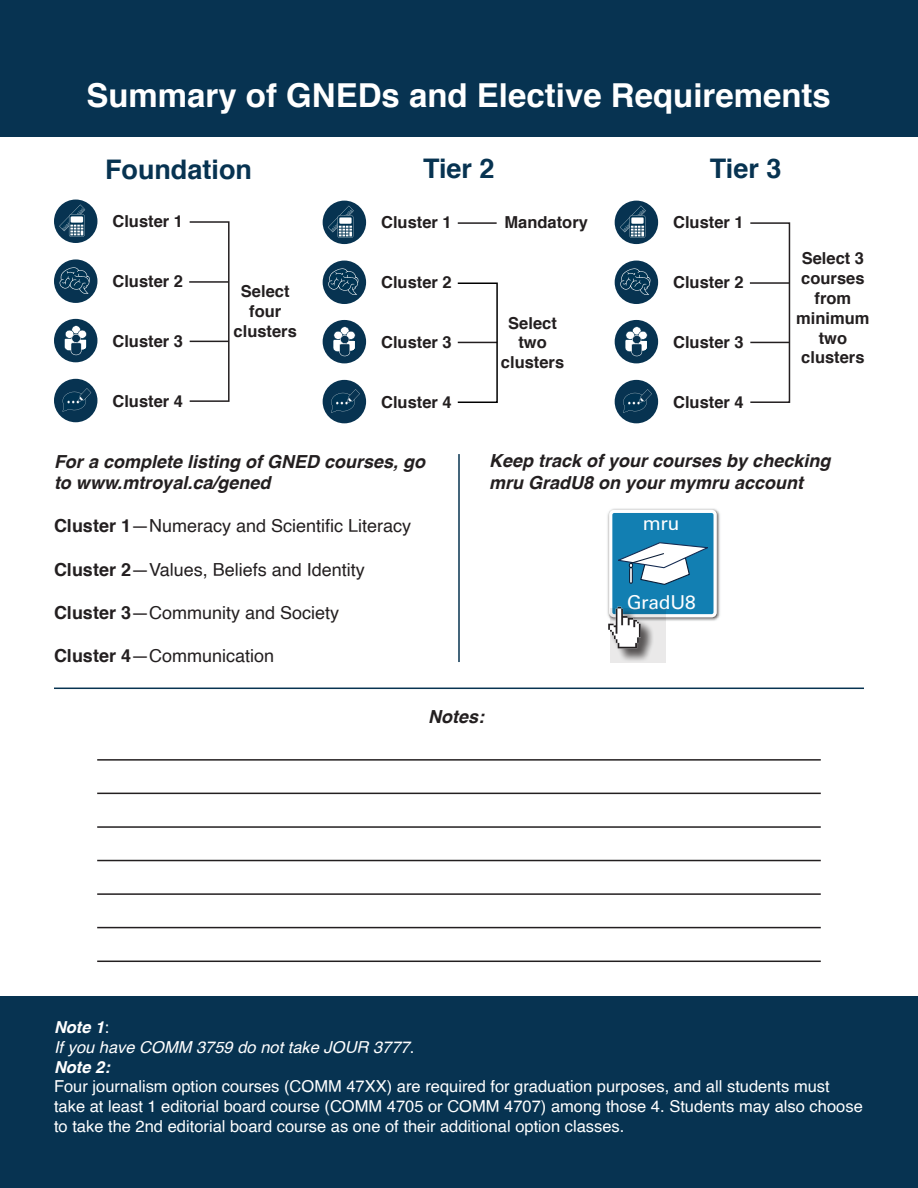
<style>
.page{position:relative;width:918px;height:1188px;background:#fff}
.page>*{position:absolute;margin:0;border:0;box-sizing:border-box;transform-origin:0 0}
.t1{font:700 33px "Helvetica";color:#fff}
.t2{font:700 27px "Helvetica";color:#073351}
.t3{font:19.2px "Univers LT Std";letter-spacing:-.01em;color:#fff}
.t4{font:italic 700 18px/21.6px "Helvetica";color:#231f20}
.t5{font:18px "Helvetica";color:#231f20}
.t6{font:16.5px/19.8px "Helvetica";color:#fff}
.t7{font:700 16.5px/19.8px "Helvetica";color:#231f20;text-align:center}
.t8{font:italic 16.5px "Helvetica";color:#fff}
.t9{font:italic 700 16.5px "Helvetica";color:#fff}
.s1{font-weight:700}
.s2{font-weight:400;font-style:normal}
.s3{font-style:normal}
</style>
<div class="page">
<div style="left:0;top:0;width:918px;height:136px;background:#073351"></div>
<div style="left:0;top:997px;width:918px;height:191px;background:#073351"></div>
<hr style="left:54px;top:688px;width:810px;height:1px;background:#073351">
<hr style="left:458px;top:454px;width:2px;height:208px;background:#073351">
<hr style="left:97px;top:759px;width:724px;height:2px;background:#231f20">
<hr style="left:97px;top:893px;width:724px;height:2px;background:#231f20">
<hr style="left:97px;top:826px;width:724px;height:2px;background:#231f20">
<hr style="left:97px;top:961px;width:724px;height:1px;background:#231f20">
<hr style="left:97px;top:793px;width:724px;height:1px;background:#231f20">
<hr style="left:97px;top:927px;width:724px;height:1px;background:#231f20">
<hr style="left:97px;top:860px;width:724px;height:1px;background:#231f20">
<div style="left:56px;top:201px;width:40px;height:41px;background:#073351;border-radius:50%"></div>
<div style="left:54px;top:200px;width:43px;height:43px;border:3px solid #073351;border-radius:50%"></div>
<svg style="left:59px;top:205px;width:26px;height:32px"></svg>
<div style="left:56px;top:320px;width:40px;height:41px;background:#073351;border-radius:50%"></div>
<div style="left:54px;top:319px;width:43px;height:43px;border:3px solid #073351;border-radius:50%"></div>
<svg style="left:64px;top:325px;width:25px;height:30px"></svg>
<div style="left:56px;top:261px;width:40px;height:40px;background:#073351;border-radius:50%"></div>
<div style="left:54px;top:259px;width:43px;height:44px;border:3px solid #073351;border-radius:50%"></div>
<svg style="left:58px;top:265px;width:33px;height:29px"></svg>
<div style="left:56px;top:380px;width:40px;height:41px;background:#073351;border-radius:50%"></div>
<div style="left:54px;top:379px;width:43px;height:43px;border:3px solid #073351;border-radius:50%"></div>
<svg style="left:62px;top:388px;width:29px;height:24px"></svg>
<div style="left:189px;top:221px;width:41px;height:181px;border:2px solid #231f20"></div>
<hr style="left:189px;top:281px;width:40px;height:2px;background:#231f20">
<hr style="left:190px;top:341px;width:39px;height:1px;background:#231f20">
<div style="left:616px;top:202px;width:41px;height:41px;background:#073351;border-radius:50%"></div>
<div style="left:615px;top:201px;width:43px;height:43px;border:3px solid #073351;border-radius:50%"></div>
<svg style="left:620px;top:206px;width:26px;height:32px"></svg>
<div style="left:616px;top:321px;width:41px;height:41px;background:#073351;border-radius:50%"></div>
<div style="left:615px;top:320px;width:43px;height:43px;border:3px solid #073351;border-radius:50%"></div>
<svg style="left:625px;top:327px;width:25px;height:29px"></svg>
<div style="left:616px;top:262px;width:41px;height:41px;background:#073351;border-radius:50%"></div>
<div style="left:615px;top:261px;width:43px;height:43px;border:3px solid #073351;border-radius:50%"></div>
<svg style="left:619px;top:266px;width:33px;height:29px"></svg>
<div style="left:616px;top:381px;width:41px;height:41px;background:#073351;border-radius:50%"></div>
<div style="left:615px;top:380px;width:43px;height:43px;border:3px solid #073351;border-radius:50%"></div>
<svg style="left:623px;top:389px;width:29px;height:24px"></svg>
<div style="left:750px;top:222px;width:40px;height:181px;border:2px solid #231f20"></div>
<hr style="left:750px;top:282px;width:39px;height:2px;background:#231f20">
<hr style="left:750px;top:342px;width:40px;height:1px;background:#231f20">
<div style="left:324px;top:202px;width:41px;height:41px;background:#073351;border-radius:50%"></div>
<div style="left:323px;top:201px;width:43px;height:43px;border:3px solid #073351;border-radius:50%"></div>
<svg style="left:328px;top:206px;width:26px;height:32px"></svg>
<div style="left:324px;top:321px;width:41px;height:41px;background:#073351;border-radius:50%"></div>
<div style="left:323px;top:320px;width:43px;height:43px;border:3px solid #073351;border-radius:50%"></div>
<svg style="left:333px;top:327px;width:25px;height:29px"></svg>
<div style="left:324px;top:262px;width:41px;height:41px;background:#073351;border-radius:50%"></div>
<div style="left:323px;top:261px;width:43px;height:43px;border:3px solid #073351;border-radius:50%"></div>
<svg style="left:327px;top:266px;width:32px;height:29px"></svg>
<div style="left:324px;top:381px;width:41px;height:41px;background:#073351;border-radius:50%"></div>
<div style="left:323px;top:380px;width:43px;height:43px;border:3px solid #073351;border-radius:50%"></div>
<svg style="left:331px;top:389px;width:29px;height:24px"></svg>
<hr style="left:458px;top:342px;width:39px;height:1px;background:#231f20">
<hr style="left:458px;top:222px;width:39px;height:2px;background:#231f20">
<div style="left:457px;top:283px;width:41px;height:120px;border:2px solid #000"></div>
<img style="left:607px;top:508px;width:113px;height:113px">
<svg style="left:609px;top:510px;width:108px;height:107px"></svg>
<svg style="left:610px;top:608px;width:66px;height:55px"></svg>
<img style="left:607px;top:603px;width:41px;height:48px">
<p class="t1" style="left:86px;top:69px;width:746px">Summary of GNEDs and Elective Requirements</p>
<p class="t2" style="left:105px;top:147px;width:148px">Foundation</p>
<p class="t2" style="left:423px;top:147px;width:73px">Tier 2</p>
<p class="t2" style="left:710px;top:147px;width:73px">Tier 3</p>
<p class="t7" style="left:112px;top:212px;width:72px">Cluster 1</p>
<p class="t7" style="left:381px;top:213px;width:72px">Cluster 1</p>
<p class="t7" style="left:505px;top:213px;width:85px">Mandatory</p>
<p class="t7" style="left:673px;top:213px;width:72px">Cluster 1</p>
<p class="t7" style="left:112px;top:272px;width:72px">Cluster 2</p>
<p class="t7" style="left:112px;top:331px;width:72px">Cluster 3</p>
<p class="t7" style="left:241px;top:282px;width:50px">Select four</p>
<p class="t7" style="left:234px;top:321px;width:65px">clusters</p>
<p class="t7" style="left:381px;top:273px;width:72px">Cluster 2</p>
<p class="t7" style="left:381px;top:332px;width:72px">Cluster 3</p>
<p class="t7" style="left:508px;top:313px;width:50px">Select two</p>
<p class="t7" style="left:501px;top:353px;width:65px">clusters</p>
<p class="t7" style="left:673px;top:273px;width:72px">Cluster 2</p>
<p class="t7" style="left:673px;top:332px;width:72px">Cluster 3</p>
<p class="t7" style="left:801px;top:249px;width:65px">Select 3 courses from</p>
<p class="t7" style="left:796px;top:308px;width:75px">minimum two</p>
<p class="t7" style="left:801px;top:348px;width:65px">clusters</p>
<p class="t7" style="left:112px;top:391px;width:72px">Cluster 4</p>
<p class="t7" style="left:381px;top:392px;width:72px">Cluster 4</p>
<p class="t7" style="left:673px;top:392px;width:72px">Cluster 4</p>
<p class="t4" style="left:54px;top:451px;width:373px">For a complete listing of GNED courses, go to www.mtroyal.ca/gened</p>
<p class="t5" style="left:54px;top:512px;width:359px"><span class="s1">Cluster 1</span>—Numeracy and Scientific Literacy</p>
<p class="t5" style="left:54px;top:555px;width:312px"><span class="s1">Cluster 2</span>—Values, Beliefs and Identity</p>
<p class="t5" style="left:54px;top:599px;width:287px"><span class="s1">Cluster 3</span>—Community and Society</p>
<p class="t5" style="left:54px;top:642px;width:222px"><span class="s1">Cluster 4</span>—Communication</p>
<p class="t4" style="left:489px;top:450px;width:343px">Keep track of your courses by checking mru GradU8 on your mymru account</p>
<p class="t3" style="left:643px;top:512px;width:38px">mru</p>
<p class="t3" style="left:627px;top:590px;width:70px">GradU8</p>
<p class="t4" style="left:428px;top:706px;width:57px">Notes:</p>
<p class="t9" style="left:54px;top:1014px;width:57px">Note 1<span class="s2">:</span></p>
<p class="t8" style="left:54px;top:1034px;width:362px">If you have COMM 3759 do not take JOUR 3777<span class="s3">.</span></p>
<p class="t9" style="left:54px;top:1053px;width:57px">Note 2:</p>
<p class="t6" style="left:54px;top:1077px;width:810px">Four journalism option courses (COMM 47XX) are required for graduation purposes, and all students must take at least 1 editorial board course (COMM 4705 or COMM 4707) among those 4. Students may also choose to take the 2nd editorial board course as one of their additional option classes.</p>
</div>
